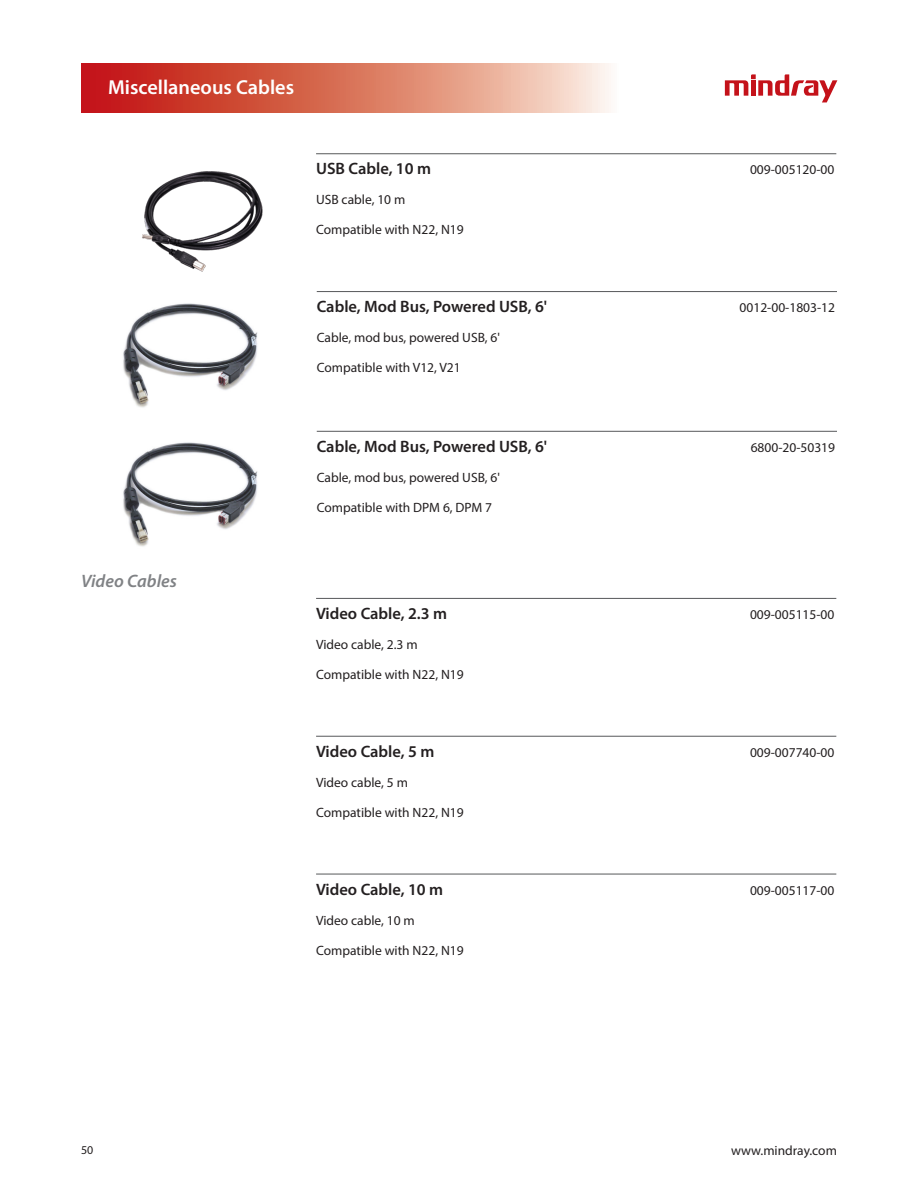
<style>
.page{position:relative;width:918px;height:1188px;background:#fff}
.page>*{position:absolute;margin:0;border:0;box-sizing:border-box;transform-origin:0 0}
.t1{font:600 20.25px "Myriad Pro";color:#fff}
.Sub_Header{font:italic 600 18px "Myriad Pro";color:#808285}
.sub_category{font:600 16.5px "Myriad Pro";color:#231f20}
.Compatible_with{font:13.5px "Myriad Pro";color:#231f20}
.sub_category-2{font:13.5px "Myriad Pro";color:#231f20}
.Description{font:13.5px "Myriad Pro";color:#231f20}
.t2{font:12px "Myriad Pro";color:#231f20}
</style>
<div class="page">
<svg style="left:81px;top:64px;width:530px;height:48px;background:#db7765"></svg>
<svg style="left:725px;top:74px;width:112px;height:28px"></svg>
<hr style="left:316px;top:598px;width:520px;height:1px;background:#57585a">
<hr style="left:316px;top:736px;width:520px;height:1px;background:#57585a">
<hr style="left:316px;top:874px;width:520px;height:1px;background:#57585a">
<hr style="left:317px;top:431px;width:520px;height:1px;background:#57585a">
<img style="left:123px;top:442px;width:135px;height:105px">
<hr style="left:317px;top:291px;width:520px;height:1px;background:#57585a">
<hr style="left:316px;top:153px;width:520px;height:1px;background:#57585a">
<img style="left:123px;top:303px;width:135px;height:105px">
<img style="left:142px;top:171px;width:121px;height:101px">
<h1 class="t1" style="left:108px;top:75px;width:188px">Miscellaneous Cables</h1>
<p class="Sub_Header" style="left:81px;top:569px;width:98px">Video Cables</p>
<p class="sub_category" style="left:316px;top:158px;width:116px">USB Cable, 10 m</p>
<p class="sub_category-2" style="left:750px;top:162px;width:86px">009-005120-00</p>
<p class="Compatible_with" style="left:316px;top:192px;width:91px">USB cable, 10 m</p>
<p class="Compatible_with" style="left:316px;top:222px;width:149px">Compatible with N22, N19</p>
<p class="sub_category" style="left:317px;top:296px;width:232px">Cable, Mod Bus, Powered USB, 6'</p>
<p class="sub_category-2" style="left:740px;top:299px;width:97px">0012-00-1803-12</p>
<p class="Description" style="left:317px;top:329px;width:185px">Cable, mod bus, powered USB, 6'</p>
<p class="Compatible_with" style="left:317px;top:359px;width:145px">Compatible with V12, V21</p>
<p class="sub_category" style="left:317px;top:436px;width:232px">Cable, Mod Bus, Powered USB, 6'</p>
<p class="sub_category-2" style="left:751px;top:439px;width:86px">6800-20-50319</p>
<p class="Description" style="left:317px;top:469px;width:185px">Cable, mod bus, powered USB, 6'</p>
<p class="Compatible_with" style="left:317px;top:499px;width:177px">Compatible with DPM 6, DPM 7</p>
<p class="sub_category" style="left:316px;top:603px;width:133px">Video Cable, 2.3 m</p>
<p class="sub_category-2" style="left:750px;top:606px;width:86px">009-005115-00</p>
<p class="Compatible_with" style="left:316px;top:636px;width:103px">Video cable, 2.3 m</p>
<p class="Compatible_with" style="left:316px;top:666px;width:149px">Compatible with N22, N19</p>
<p class="sub_category" style="left:316px;top:741px;width:120px">Video Cable, 5 m</p>
<p class="sub_category-2" style="left:750px;top:744px;width:86px">009-007740-00</p>
<p class="Compatible_with" style="left:316px;top:774px;width:93px">Video cable, 5 m</p>
<p class="Compatible_with" style="left:316px;top:804px;width:149px">Compatible with N22, N19</p>
<p class="sub_category" style="left:316px;top:879px;width:129px">Video Cable, 10 m</p>
<p class="sub_category-2" style="left:750px;top:882px;width:86px">009-005117-00</p>
<p class="Compatible_with" style="left:316px;top:912px;width:100px">Video cable, 10 m</p>
<p class="Compatible_with" style="left:316px;top:942px;width:149px">Compatible with N22, N19</p>
<p class="t2" style="left:81px;top:1143px;width:14px">50</p>
<p class="Description" style="left:731px;top:1142px;width:107px">www.mindray.com</p>
</div>
